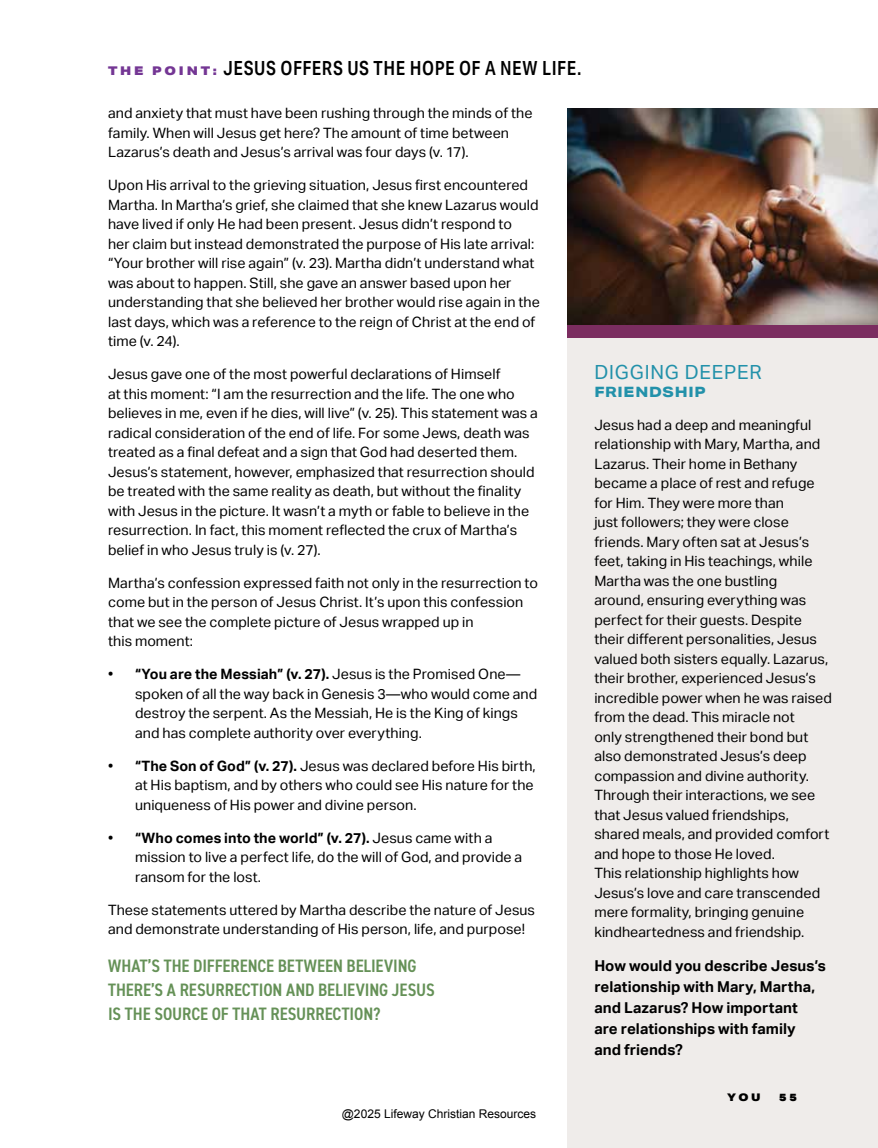
<style>
.page{position:relative;width:878px;height:1148px;background:#fff}
.page>*{position:absolute;margin:0;border:0;box-sizing:border-box;transform-origin:0 0}
.t1{font:500 19.5px "Aktiv Grotesk Cd";letter-spacing:.025em;color:#000}
.t2{font:19.5px "Aktiv Grotesk";letter-spacing:.045em;color:#2291aa}
.t3{font:600 condensed 18px/24px "DIN2014";letter-spacing:-.005em;color:#659157}
.t4{font:700 15px/21px "Aktiv Grotesk";letter-spacing:.005em;color:#000}
.t5{font:14.25px/19.5px "Aktiv Grotesk";letter-spacing:.005em;color:#000}
.t6{font:800 14.25px "Aktiv Grotesk Ex";letter-spacing:.05em;color:#2291aa}
.t7{font:12px "Arial";color:#000}
.t8{font:900 10.5px "Aktiv Grotesk Ex";color:#000}
.s1{font-family:"Aktiv Grotesk Ex";font-weight:900;font-size:12px;color:#743694}
.s2{font-weight:700}
</style>
<div class="page">
<div style="left:567px;top:108px;width:311px;height:1040px;background:#efecea"></div>
<div style="left:567px;top:324px;width:311px;height:14px;background:#7b2d60"></div>
<img style="left:567px;top:108px;width:311px;height:216px">
<h1 class="t1" style="left:108px;top:56px;width:475px"><span class="s1">T H E P O I N T :</span> JESUS OFFERS US THE HOPE OF A NEW LIFE.</h1>
<p class="t5" style="left:108px;top:104px;width:426px">and anxiety that must have been rushing through the minds of the family. When will Jesus get here? The amount of time between<br>Lazarus’s death and Jesus’s arrival was four days (v. 17).</p>
<p class="t5" style="left:108px;top:175px;width:433px">Upon His arrival to the grieving situation, Jesus first encountered Martha. In Martha’s grief, she claimed that she knew Lazarus would have lived if only He had been present. Jesus didn’t respond to<br>her claim but instead demonstrated the purpose of His late arrival: “Your brother will rise again” (v. 23). Martha didn’t understand what was about to happen. Still, she gave an answer based upon her understanding that she believed her brother would rise again in the last days, which was a reference to the reign of Christ at the end of time (v. 24).</p>
<p class="t5" style="left:108px;top:364px;width:431px">Jesus gave one of the most powerful declarations of Himself<br>at this moment: “I am the resurrection and the life. The one who believes in me, even if he dies, will live” (v. 25). This statement was a radical consideration of the end of life. For some Jews, death was treated as a final defeat and a sign that God had deserted them.<br>Jesus’s statement, however, emphasized that resurrection should be treated with the same reality as death, but without the finality with Jesus in the picture. It wasn’t a myth or fable to believe in the resurrection. In fact, this moment reflected the crux of Martha’s belief in who Jesus truly is (v. 27).</p>
<p class="t5" style="left:108px;top:573px;width:431px">Martha’s confession expressed faith not only in the resurrection to come but in the person of Jesus Christ. It’s upon this confession that we see the complete picture of Jesus wrapped up in<br>this moment:</p>
<p class="t5" style="left:135px;top:664px;width:404px;text-indent:-27px">• <span class="s2">“You are the Messiah” (v. 27).</span> Jesus is the Promised One— spoken of all the way back in Genesis 3—who would come and destroy the serpent. As the Messiah, He is the King of kings and has complete authority over everything.</p>
<p class="t5" style="left:135px;top:756px;width:402px;text-indent:-27px">• <span class="s2">“The Son of God” (v. 27).</span> Jesus was declared before His birth, at His baptism, and by others who could see His nature for the uniqueness of His power and divine person.</p>
<p class="t5" style="left:135px;top:828px;width:389px;text-indent:-27px">• <span class="s2">“Who comes into the world” (v. 27).</span> Jesus came with a mission to live a perfect life, do the will of God, and provide a ransom for the lost.</p>
<p class="t5" style="left:108px;top:900px;width:428px">These statements uttered by Martha describe the nature of Jesus and demonstrate understanding of His person, life, and purpose!</p>
<p class="t3" style="left:108px;top:953px;width:328px">WHAT’S THE DIFFERENCE BETWEEN BELIEVING<br>THERE’S A RESURRECTION AND BELIEVING JESUS<br>IS THE SOURCE OF THAT RESURRECTION?</p>
<p class="t7" style="left:342px;top:1106px;width:196px">@2025 Lifeway Christian Resources</p>
<h1 class="t2" style="left:594px;top:360px;width:169px">DIGGING DEEPER</h1>
<p class="t6" style="left:594px;top:382px;width:113px">FRIENDSHIP</p>
<p class="t5" style="left:594px;top:415px;width:239px">Jesus had a deep and meaningful relationship with Mary, Martha, and Lazarus. Their home in Bethany became a place of rest and refuge for Him. They were more than<br>just followers; they were close friends. Mary often sat at Jesus’s feet, taking in His teachings, while Martha was the one bustling<br>around, ensuring everything was perfect for their guests. Despite their different personalities, Jesus valued both sisters equally. Lazarus, their brother, experienced Jesus’s incredible power when he was raised from the dead. This miracle not<br>only strengthened their bond but also demonstrated Jesus’s deep compassion and divine authority.<br>Through their interactions, we see that Jesus valued friendships, shared meals, and provided comfort and hope to those He loved.<br>This relationship highlights how Jesus’s love and care transcended mere formality, bringing genuine kindheartedness and friendship.</p>
<p class="t4" style="left:594px;top:955px;width:233px">How would you describe Jesus’s relationship with Mary, Martha, and Lazarus? How important<br>are relationships with family and friends?</p>
<p class="t8" style="left:727px;top:1090px;width:35px">YOU</p>
<p class="t8" style="left:779px;top:1090px;width:19px">5 5</p>
</div>
